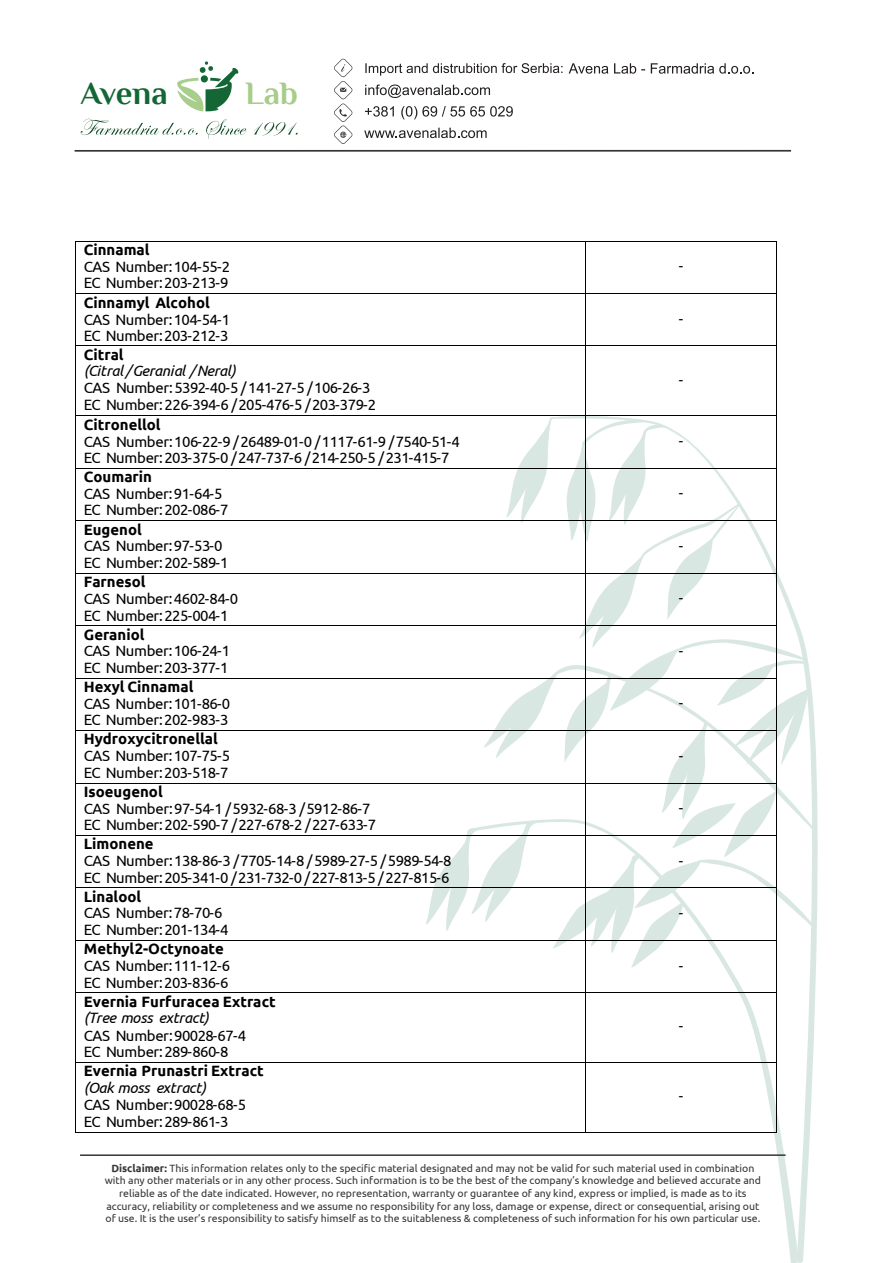
<style>
.page{position:relative;width:893px;height:1263px;background:#fff}
.page>*{position:absolute;margin:0;border:0;box-sizing:border-box;transform-origin:0 0}
.t1{font:700 32.55px "Philosopher";letter-spacing:-.005em;color:#146735}
.t2{font:700 32.55px "Philosopher";color:#a8cd8a}
.t3{font:15px/16.5px "Ubuntu";letter-spacing:-.04em;color:#000}
.t4{font:700 15px "Ubuntu";color:#000}
.t5{font:italic 15px "Ubuntu";letter-spacing:-.015em;color:#000}
.t6{font:italic 15px "Ubuntu";letter-spacing:-.035em;color:#000}
.t7{font:10.5px/12.6px "Ubuntu";color:#353535;text-align:center}
.s1{font-weight:700}
</style>
<div class="page">
<svg style="left:797px;top:762px;width:21px;height:501px"></svg>
<svg style="left:727px;top:972px;width:72px;height:289px"></svg>
<hr style="left:80px;top:1154px;width:706px;height:2px;background:#353535">
<hr style="left:75px;top:150px;width:716px;height:2px;background:#353535">
<svg style="left:569px;top:63px;width:39px;height:11px"></svg>
<svg style="left:614px;top:63px;width:31px;height:11px"></svg>
<svg style="left:651px;top:63px;width:102px;height:11px"></svg>
<svg style="left:365px;top:85px;width:125px;height:13px"></svg>
<svg style="left:365px;top:106px;width:29px;height:11px"></svg>
<svg style="left:401px;top:106px;width:112px;height:13px"></svg>
<svg style="left:364px;top:128px;width:123px;height:10px"></svg>
<svg style="left:177px;top:61px;width:62px;height:50px"></svg>
<svg style="left:365px;top:63px;width:198px;height:13px"></svg>
<svg style="left:334px;top:59px;width:18px;height:85px"></svg>
<svg style="left:81px;top:119px;width:117px;height:16px"></svg>
<svg style="left:206px;top:119px;width:41px;height:19px"></svg>
<svg style="left:254px;top:122px;width:44px;height:14px"></svg>
<hr style="left:76px;top:241px;width:509px;height:1px;background:#000">
<hr style="left:586px;top:241px;width:190px;height:1px;background:#000">
<hr style="left:75px;top:241px;width:1px;height:52px;background:#000">
<hr style="left:585px;top:241px;width:1px;height:52px;background:#000">
<hr style="left:776px;top:241px;width:1px;height:52px;background:#000">
<hr style="left:76px;top:293px;width:509px;height:1px;background:#000">
<hr style="left:586px;top:293px;width:190px;height:1px;background:#000">
<hr style="left:75px;top:294px;width:1px;height:52px;background:#000">
<hr style="left:585px;top:294px;width:1px;height:52px;background:#000">
<hr style="left:776px;top:294px;width:1px;height:52px;background:#000">
<hr style="left:76px;top:346px;width:509px;height:1px;background:#000">
<hr style="left:586px;top:346px;width:190px;height:1px;background:#000">
<hr style="left:75px;top:346px;width:1px;height:69px;background:#000">
<hr style="left:585px;top:346px;width:1px;height:69px;background:#000">
<hr style="left:776px;top:346px;width:1px;height:69px;background:#000">
<hr style="left:76px;top:415px;width:509px;height:1px;background:#000">
<hr style="left:75px;top:416px;width:1px;height:52px;background:#000">
<hr style="left:76px;top:468px;width:509px;height:1px;background:#000">
<hr style="left:75px;top:468px;width:1px;height:52px;background:#000">
<hr style="left:76px;top:520px;width:509px;height:1px;background:#000">
<hr style="left:75px;top:521px;width:1px;height:52px;background:#000">
<hr style="left:76px;top:573px;width:509px;height:1px;background:#000">
<hr style="left:75px;top:574px;width:1px;height:51px;background:#000">
<hr style="left:76px;top:625px;width:509px;height:1px;background:#000">
<hr style="left:75px;top:626px;width:1px;height:52px;background:#000">
<hr style="left:76px;top:678px;width:509px;height:1px;background:#000">
<hr style="left:75px;top:678px;width:1px;height:52px;background:#000">
<hr style="left:76px;top:730px;width:509px;height:1px;background:#000">
<hr style="left:75px;top:731px;width:1px;height:52px;background:#000">
<hr style="left:76px;top:783px;width:509px;height:1px;background:#000">
<hr style="left:75px;top:783px;width:1px;height:52px;background:#000">
<hr style="left:76px;top:835px;width:509px;height:1px;background:#000">
<hr style="left:75px;top:836px;width:1px;height:51px;background:#000">
<hr style="left:76px;top:887px;width:509px;height:1px;background:#000">
<hr style="left:75px;top:888px;width:1px;height:52px;background:#000">
<hr style="left:76px;top:940px;width:509px;height:1px;background:#000">
<svg style="left:426px;top:415px;width:387px;height:557px"></svg>
<hr style="left:75px;top:941px;width:1px;height:51px;background:#000">
<hr style="left:585px;top:941px;width:1px;height:51px;background:#000">
<hr style="left:776px;top:941px;width:1px;height:51px;background:#000">
<hr style="left:76px;top:992px;width:509px;height:1px;background:#000">
<hr style="left:586px;top:992px;width:190px;height:1px;background:#000">
<hr style="left:75px;top:993px;width:1px;height:69px;background:#000">
<hr style="left:585px;top:993px;width:1px;height:69px;background:#000">
<hr style="left:776px;top:993px;width:1px;height:69px;background:#000">
<hr style="left:76px;top:1062px;width:509px;height:1px;background:#000">
<hr style="left:586px;top:1062px;width:190px;height:1px;background:#000">
<hr style="left:75px;top:1063px;width:1px;height:69px;background:#000">
<hr style="left:76px;top:1132px;width:509px;height:1px;background:#000">
<hr style="left:585px;top:1063px;width:1px;height:69px;background:#000">
<hr style="left:586px;top:1132px;width:190px;height:1px;background:#000">
<hr style="left:776px;top:1063px;width:1px;height:69px;background:#000">
<h1 class="t1" style="left:81px;top:76px;width:88px">Avena</h1>
<h1 class="t2" style="left:245px;top:76px;width:54px">Lab</h1>
<p class="t4" style="left:84px;top:241px;width:67px">Cinnamal</p>
<p class="t3" style="left:84px;top:258px;width:148px">CAS Number:104-55-2<br>EC Number:203-213-9</p>
<p class="t3" style="left:679px;top:257px;width:6px">-</p>
<p class="t4" style="left:84px;top:293px;width:128px">Cinnamyl Alcohol</p>
<p class="t3" style="left:84px;top:311px;width:148px">CAS Number:104-54-1<br>EC Number:203-212-3</p>
<p class="t3" style="left:679px;top:310px;width:6px">-</p>
<p class="t4" style="left:84px;top:345px;width:41px">Citral</p>
<p class="t6" style="left:84px;top:362px;width:153px">(Citral/Geranial /Neral)</p>
<p class="t3" style="left:84px;top:379px;width:294px">CAS Number:5392-40-5 /141-27-5 /106-26-3<br>EC Number:226-394-6 /205-476-5 /203-379-2</p>
<p class="t3" style="left:679px;top:371px;width:6px">-</p>
<p class="t4" style="left:84px;top:415px;width:78px">Citronellol</p>
<p class="t3" style="left:84px;top:433px;width:377px">CAS Number:106-22-9 /26489-01-0 /1117-61-9 /7540-51-4<br>EC Number:203-375-0 /247-737-6 /214-250-5 /231-415-7</p>
<p class="t3" style="left:679px;top:432px;width:6px">-</p>
<p class="t4" style="left:84px;top:468px;width:70px">Coumarin</p>
<p class="t3" style="left:84px;top:485px;width:146px">CAS Number:91-64-5<br>EC Number:202-086-7</p>
<p class="t3" style="left:679px;top:484px;width:6px">-</p>
<p class="t4" style="left:84px;top:520px;width:60px">Eugenol</p>
<p class="t3" style="left:84px;top:537px;width:146px">CAS Number:97-53-0<br>EC Number:202-589-1</p>
<p class="t3" style="left:679px;top:537px;width:6px">-</p>
<p class="t4" style="left:84px;top:573px;width:63px">Farnesol</p>
<p class="t3" style="left:84px;top:590px;width:156px">CAS Number:4602-84-0<br>EC Number:225-004-1</p>
<p class="t3" style="left:679px;top:589px;width:6px">-</p>
<p class="t4" style="left:84px;top:625px;width:62px">Geraniol</p>
<p class="t3" style="left:84px;top:642px;width:148px">CAS Number:106-24-1<br>EC Number:203-377-1</p>
<p class="t3" style="left:679px;top:642px;width:6px">-</p>
<p class="t4" style="left:84px;top:678px;width:111px">Hexyl Cinnamal</p>
<p class="t3" style="left:84px;top:695px;width:148px">CAS Number:101-86-0<br>EC Number:202-983-3</p>
<p class="t3" style="left:679px;top:694px;width:6px">-</p>
<p class="t4" style="left:84px;top:730px;width:136px">Hydroxycitronellal</p>
<p class="t3" style="left:84px;top:746px;width:148px;line-height:17px">CAS Number:107-75-5<br>EC Number:203-518-7</p>
<p class="t3" style="left:679px;top:747px;width:6px">-</p>
<p class="t4" style="left:84px;top:782px;width:80px">Isoeugenol</p>
<p class="t3" style="left:84px;top:799px;width:294px">CAS Number:97-54-1 /5932-68-3 /5912-86-7<br>EC Number:202-590-7 /227-678-2 /227-633-7</p>
<p class="t3" style="left:679px;top:799px;width:6px">-</p>
<p class="t4" style="left:84px;top:835px;width:71px">Limonene</p>
<p class="t3" style="left:84px;top:852px;width:369px">CAS Number:138-86-3 /7705-14-8 /5989-27-5 /5989-54-8<br>EC Number:205-341-0 /231-732-0 /227-813-5 /227-815-6</p>
<p class="t3" style="left:679px;top:851px;width:6px">-</p>
<p class="t4" style="left:84px;top:887px;width:59px">Linalool</p>
<p class="t3" style="left:84px;top:904px;width:146px">CAS Number:78-70-6<br>EC Number:201-134-4</p>
<p class="t3" style="left:679px;top:904px;width:6px">-</p>
<p class="t4" style="left:84px;top:940px;width:142px">Methyl2-Octynoate</p>
<p class="t3" style="left:84px;top:957px;width:148px">CAS Number:111-12-6<br>EC Number:203-836-6</p>
<p class="t3" style="left:679px;top:956px;width:6px">-</p>
<p class="t4" style="left:84px;top:992px;width:194px">Evernia Furfuracea Extract</p>
<p class="t5" style="left:84px;top:1009px;width:127px">(Tree moss extract)</p>
<p class="t3" style="left:84px;top:1027px;width:164px">CAS Number:90028-67-4<br>EC Number:289-860-8</p>
<p class="t3" style="left:679px;top:1017px;width:6px">-</p>
<p class="t4" style="left:84px;top:1062px;width:182px">Evernia Prunastri Extract</p>
<p class="t5" style="left:84px;top:1078px;width:124px">(Oak moss extract)</p>
<p class="t3" style="left:84px;top:1096px;width:164px">CAS Number:90028-68-5<br>EC Number:289-861-3</p>
<p class="t3" style="left:679px;top:1087px;width:6px">-</p>
<p class="t7" style="left:105px;top:1161px;width:658px"><span class="s1">Disclaimer:</span> This information relates only to the specific material designated and may not be valid for such material used in combination with any other materials or in any other process. Such information is to be the best of the company’s knowledge and believed accurate and reliable as of the date indicated. However, no representation, warranty or guarantee of any kind, express or implied, is made as to its accuracy, reliability or completeness and we assume no responsibility for any loss, damage or expense, direct or consequential, arising out of use. It is the user’s responsibility to satisfy himself as to the suitableness &amp; completeness of such information for his own particular use.</p>
</div>
